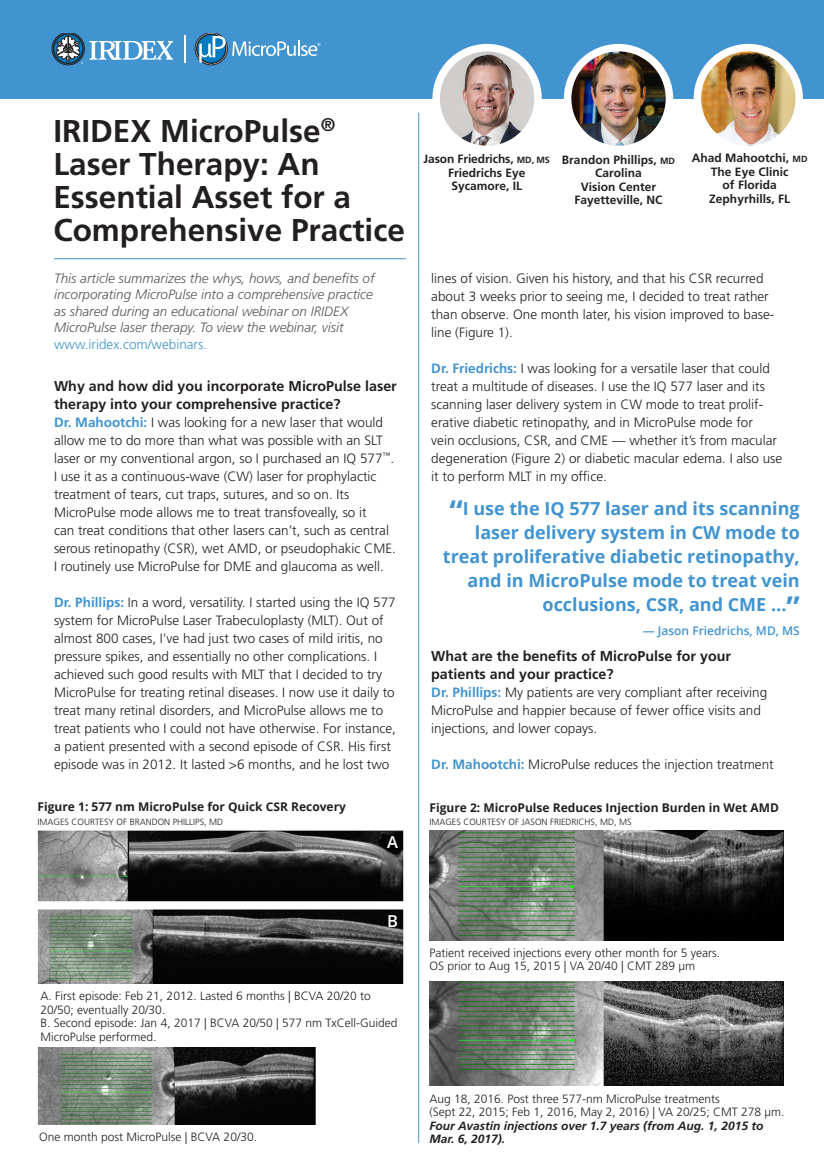
<style>
.page{position:relative;width:824px;height:1175px;background:#fff}
.page>*{position:absolute;margin:0;border:0;box-sizing:border-box;transform-origin:0 0}
.t1{font:700 31.5px/33px "Frutiger LT Std";color:#231f20}
.t2{font:700 18px/24px "Open Sans";color:#4194d0;text-align:right}
.t3{font:600 16.5px "Open Sans";color:#fff}
.t4{font:700 14.25px/18px "Frutiger LT Std";color:#231f20}
.t5{font:300 13.5px/18px "Frutiger LT Std";color:#231f20}
.t6{font:italic 300 13.5px/16.5px "Frutiger LT Std";color:#57585a}
.BODY_COPY{font:300 12px/13.5px "Frutiger LT Std";color:#231f20}
.BODY_COPY-2{font:700 12px/13.5px "Frutiger LT Std";color:#231f20;text-align:center}
.t7{font:700 12px "Open Sans";color:#231f20}
.BODY_COPY-3{font:italic 700 12px/13.5px "Frutiger LT Std";color:#231f20}
.t8{font:600 12px "Open Sans";color:#4194d0}
.t9{font:300 9px "Frutiger LT Std";color:#231f20}
.s1{font-style:normal;color:#4194d0}
.s2{font-style:normal;color:#6ba5d8}
.s3{font-weight:700;color:#4194d0}
.s4{font-size:9px}
.s5{font-size:30px}
</style>
<div class="page">
<div style="left:0;top:0;width:824px;height:99px;background:#4194d0"></div>
<img style="left:436px;top:48px;width:102px;height:101px;border-radius:51px">
<div style="left:432px;top:44px;width:109px;height:109px;border:8px solid #fff;border-radius:50%"></div>
<img style="left:697px;top:48px;width:102px;height:101px;border-radius:51px">
<div style="left:693px;top:44px;width:110px;height:109px;border:8px solid #fff;border-radius:50%"></div>
<img style="left:567px;top:48px;width:102px;height:101px;border-radius:51px">
<div style="left:564px;top:44px;width:109px;height:109px;border:8px solid #fff;border-radius:50%"></div>
<hr style="left:418px;top:113px;width:1px;height:1029px;background:#4194d0">
<hr style="left:54px;top:258px;width:352px;height:1px;background:#4194d0">
<img style="left:37px;top:830px;width:367px;height:153px">
<img style="left:37px;top:1047px;width:279px;height:77px">
<img style="left:429px;top:830px;width:354px;height:110px">
<img style="left:429px;top:981px;width:354px;height:105px">
<svg style="left:89px;top:41px;width:84px;height:19px"></svg>
<svg style="left:195px;top:33px;width:32px;height:32px"></svg>
<div style="left:195px;top:33px;width:32px;height:32px;border:1px solid #231f20;border-radius:50%"></div>
<svg style="left:197px;top:34px;width:29px;height:29px"></svg>
<div style="left:196px;top:34px;width:30px;height:30px;border:1px solid #231f20;border-radius:50%"></div>
<svg style="left:199px;top:36px;width:26px;height:27px"></svg>
<svg style="left:232px;top:41px;width:88px;height:15px"></svg>
<svg style="left:53px;top:34px;width:30px;height:29px"></svg>
<div style="left:53px;top:33px;width:31px;height:31px;border:1px solid #231f20;border-radius:50%"></div>
<div style="left:52px;top:33px;width:33px;height:32px;border:1px solid #231f20;border-radius:50%"></div>
<svg style="left:55px;top:36px;width:28px;height:28px"></svg>
<svg style="left:184px;top:35px;width:1px;height:28px"></svg>
<p class="t1" style="left:53px;top:115px;width:353px">IRIDEX MicroPulse<sup>®<br></sup>Laser Therapy: An<br>Essential Asset for a<br>Comprehensive Practice</p>
<p class="t6" style="left:54px;top:270px;width:322px">This article summarizes the whys, hows, and benefits of incorporating MicroPulse into a comprehensive practice as shared during an educational webinar on IRIDEX MicroPulse laser therapy. To view the webinar, visit <span class="s1">www.iridex.com/webinars</span><span class="s2">.</span></p>
<p class="t4" style="left:54px;top:377px;width:344px">Why and how did you incorporate MicroPulse laser therapy into your comprehensive practice?</p>
<p class="t5" style="left:54px;top:413px;width:343px"><span class="s3">Dr. Mahootchi:</span> I was looking for a new laser that would allow me to do more than what was possible with an SLT laser or my conventional argon, so I purchased an IQ 577<sup>™</sup>.<br>I use it as a continuous-wave (CW) laser for prophylactic treatment of tears, cut traps, sutures, and so on. Its MicroPulse mode allows me to treat transfoveally, so it<br>can treat conditions that other lasers can’t, such as central serous retinopathy (CSR), wet AMD, or pseudophakic CME.<br>I routinely use MicroPulse for DME and glaucoma as well.</p>
<p class="t5" style="left:54px;top:593px;width:343px"><span class="s3">Dr. Phillips:</span> In a word, versatility. I started using the IQ 577 system for MicroPulse Laser Trabeculoplasty (MLT). Out of almost 800 cases, I’ve had just two cases of mild iritis, no pressure spikes, and essentially no other complications. I achieved such good results with MLT that I decided to try MicroPulse for treating retinal diseases. I now use it daily to treat many retinal disorders, and MicroPulse allows me to treat patients who I could not have otherwise. For instance, a patient presented with a second episode of CSR. His first episode was in 2012. It lasted &gt;6 months, and he lost two</p>
<p class="t7" style="left:38px;top:798px;width:310px">Figure 1: 577 nm MicroPulse for Quick CSR Recovery</p>
<p class="t9" style="left:38px;top:816px;width:187px">IMAGES COURTESY OF BRANDON PHILLIPS, MD</p>
<p class="t3" style="left:387px;top:831px;width:12px">A</p>
<p class="BODY_COPY-2" style="left:423px;top:152px;width:128px">Jason Friedrichs, <span class="s4">MD, MS<br></span>Friedrichs Eye<br>Sycamore, IL</p>
<p class="BODY_COPY-2" style="left:562px;top:153px;width:115px">Brandon Phillips, <span class="s4">MD<br></span>Carolina<br>Vision Center<br>Fayetteville, NC</p>
<p class="BODY_COPY-2" style="left:691px;top:151px;width:117px">Ahad Mahootchi, <span class="s4">MD</span></p>
<p class="BODY_COPY-2" style="left:709px;top:165px;width:82px">The Eye Clinic of Florida<br>Zephyrhills, FL</p>
<p class="t5" style="left:431px;top:269px;width:344px">lines of vision. Given his history, and that his CSR recurred about 3 weeks prior to seeing me, I decided to treat rather than observe. One month later, his vision improved to base&shy;line (Figure 1).</p>
<p class="t5" style="left:431px;top:359px;width:352px"><span class="s3">Dr. Friedrichs:</span> I was looking for a versatile laser that could treat a multitude of diseases. I use the IQ 577 laser and its scanning laser delivery system in CW mode to treat prolif&shy;erative diabetic retinopathy, and in MicroPulse mode for<br>vein occlusions, CSR, and CME — whether it’s from macular degeneration (Figure 2) or diabetic macular edema. I also use it to perform MLT in my office.</p>
<p class="t2" style="left:443px;top:495px;width:358px"><span class="s5">“</span>I use the IQ 577 laser and its scanning laser delivery system in CW mode to treat proliferative diabetic retinopathy, and in MicroPulse mode to treat vein occlusions, CSR, and CME …<span class="s5">”</span></p>
<p class="t8" style="left:642px;top:622px;width:159px">— Jason Friedrichs, MD, MS</p>
<p class="t4" style="left:431px;top:647px;width:301px">What are the benefits of MicroPulse for your patients and your practice?</p>
<p class="t5" style="left:431px;top:683px;width:337px"><span class="s3">Dr. Phillips:</span> My patients are very compliant after receiving<br>MicroPulse and happier because of fewer office visits and injections, and lower copays.</p>
<p class="t5" style="left:431px;top:755px;width:344px"><span class="s3">Dr. Mahootchi:</span> MicroPulse reduces the injection treatment</p>
<p class="t7" style="left:429px;top:798px;width:351px">Figure 2: MicroPulse Reduces Injection Burden in Wet AMD</p>
<p class="t9" style="left:429px;top:817px;width:204px">IMAGES COURTESY OF JASON FRIEDRICHS, MD, MS</p>
<p class="t3" style="left:387px;top:909px;width:12px">B</p>
<p class="BODY_COPY" style="left:41px;top:989px;width:332px">A. First episode: Feb 21, 2012. Lasted 6 months | BCVA 20/20 to<br>20/50; eventually 20/30.</p>
<p class="BODY_COPY" style="left:41px;top:1016px;width:358px">B. Second episode: Jan 4, 2017 | BCVA 20/50 | 577 nm TxCell-Guided<br>MicroPulse performed.</p>
<p class="BODY_COPY" style="left:39px;top:1129px;width:219px">One month post MicroPulse | BCVA 20/30.</p>
<p class="BODY_COPY" style="left:429px;top:946px;width:292px">Patient received injections every other month for 5 years.<br>OS prior to Aug 15, 2015 | VA 20/40 | CMT 289 µm</p>
<p class="BODY_COPY" style="left:429px;top:1091px;width:356px">Aug 18, 2016. Post three 577-nm MicroPulse treatments<br>(Sept 22, 2015; Feb 1, 2016, May 2, 2016) | VA 20/25; CMT 278 µm.</p>
<p class="BODY_COPY-3" style="left:429px;top:1118px;width:335px">Four Avastin injections over 1.7 years (from Aug. 1, 2015 to<br>Mar. 6, 2017).</p>
</div>
